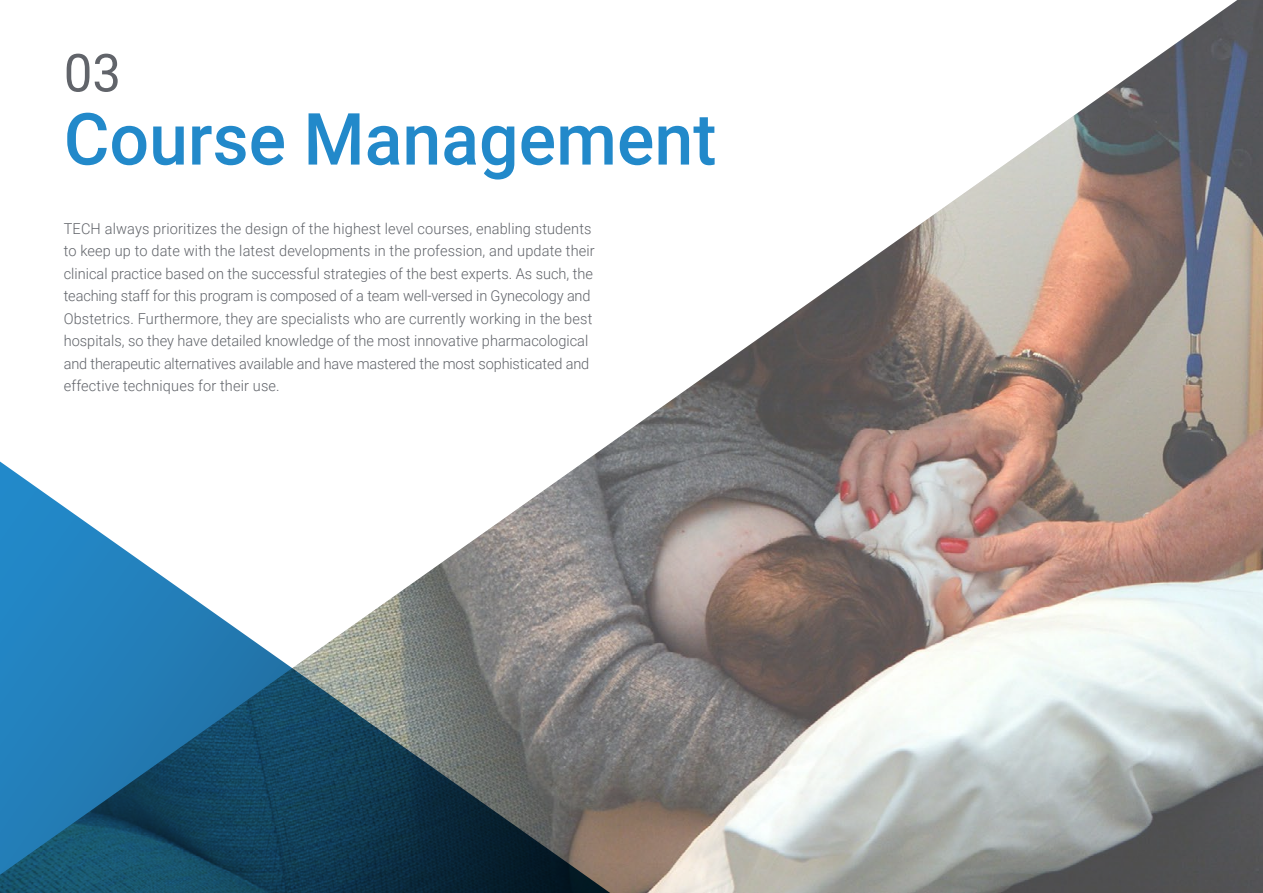
<style>
.page{position:relative;width:1263px;height:893px;background:#fff}
.page>*{position:absolute;margin:0;border:0;box-sizing:border-box;transform-origin:0 0}
.t1{font:500 72px "Roboto";color:#2289ca}
.t2{font:52.5px "Roboto";color:#61646a}
.t3{font:300 15px/22.5px "Roboto";color:#61646a}
</style>
<div class="page">
<img style="left:606px;top:0;width:657px;height:893px">
<svg style="left:0;top:446px;width:640px;height:447px"></svg>
<h2 class="t2" style="left:64px;top:36px;width:59px">03</h2>
<h1 class="t1" style="left:64px;top:89px;width:654px">Course Management</h1>
<p class="t3" style="left:64px;top:216px;width:532px">TECH always prioritizes the design of the highest level courses, enabling students to keep up to date with the latest developments in the profession, and update their clinical practice based on the successful strategies of the best experts. As such, the teaching staff for this program is composed of a team well-versed in Gynecology and Obstetrics. Furthermore, they are specialists who are currently working in the best hospitals, so they have detailed knowledge of the most innovative pharmacological and therapeutic alternatives available and have mastered the most sophisticated and effective techniques for their use.</p>
</div>
